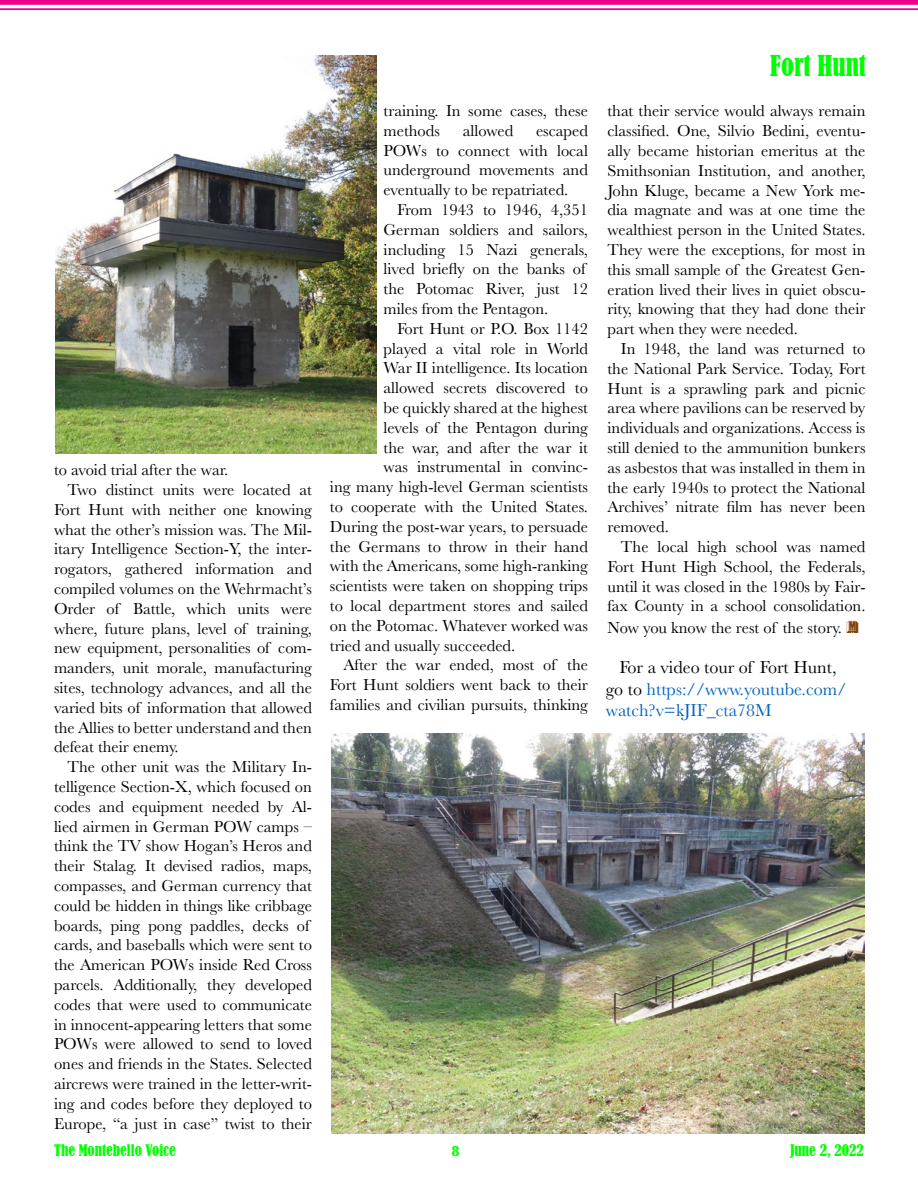
<style>
.page{position:relative;width:918px;height:1188px;background:#fff}
.page>*{position:absolute;margin:0;border:0;box-sizing:border-box;transform-origin:0 0}
.t1{font:condensed 27px "Bernard";color:#0f0}
.t2{font:18px/21.6px "Baskerville";color:#0563c1}
.t3{font:16.5px/19.8px "Baskerville";color:#000;text-align:justify}
.t4{font:condensed 15px "Bernard";color:#0f0}
.t5{font:700 15px "Baskerville";color:#0f0}
.s1{font-family:"Buxom D";font-size:18px;color:#804000}
.s2{color:#000}
</style>
<div class="page">
<div style="left:0;top:0;width:918px;height:5px;background:#ec008c"></div>
<hr style="left:0;top:8px;width:918px;height:2px;background:#ec008c">
<img style="left:55px;top:56px;width:322px;height:398px">
<img style="left:332px;top:734px;width:532px;height:399px">
<p class="t3" style="left:54px;top:460px;width:176px">to avoid trial after the war.</p>
<p class="t3" style="left:67px;top:480px;width:246px">Two distinct units were located at</p>
<p class="t3" style="left:54px;top:500px;width:260px">Fort Hunt with neither one knowing</p>
<p class="t3" style="left:54px;top:520px;width:260px">what the other’s mission was. The Mil-</p>
<p class="t3" style="left:54px;top:539px;width:260px">itary Intelligence Section-Y, the inter-</p>
<p class="t3" style="left:54px;top:559px;width:260px">rogators, gathered information and</p>
<p class="t3" style="left:54px;top:579px;width:259px">compiled volumes on the Wehrmacht’s</p>
<p class="t3" style="left:54px;top:599px;width:260px">Order of Battle, which units were</p>
<p class="t3" style="left:54px;top:619px;width:259px">where, future plans, level of training,</p>
<p class="t3" style="left:54px;top:638px;width:259px">new equipment, personalities of com-</p>
<p class="t3" style="left:54px;top:658px;width:260px">manders, unit morale, manufacturing</p>
<p class="t3" style="left:54px;top:678px;width:260px">sites, technology advances, and all the</p>
<p class="t3" style="left:54px;top:698px;width:260px">varied bits of information that allowed</p>
<p class="t3" style="left:54px;top:718px;width:260px">the Allies to better understand and then</p>
<p class="t3" style="left:54px;top:737px;width:126px">defeat their enemy.</p>
<p class="t3" style="left:67px;top:757px;width:246px">The other unit was the Military In-</p>
<p class="t3" style="left:54px;top:777px;width:260px">telligence Section-X, which focused on</p>
<p class="t3" style="left:54px;top:797px;width:259px">codes and equipment needed by Al-</p>
<p class="t3" style="left:54px;top:817px;width:259px">lied airmen in German POW camps –</p>
<p class="t3" style="left:54px;top:836px;width:260px">think the TV show Hogan’s Heros and</p>
<p class="t3" style="left:54px;top:856px;width:259px">their Stalag. It devised radios, maps,</p>
<p class="t3" style="left:54px;top:876px;width:260px">compasses, and German currency that</p>
<p class="t3" style="left:54px;top:896px;width:260px">could be hidden in things like cribbage</p>
<p class="t3" style="left:54px;top:916px;width:257px">boards, ping pong paddles, decks of</p>
<p class="t3" style="left:54px;top:935px;width:260px">cards, and baseballs which were sent to</p>
<p class="t3" style="left:54px;top:955px;width:259px">the American POWs inside Red Cross</p>
<p class="t3" style="left:54px;top:975px;width:260px">parcels. Additionally, they developed</p>
<p class="t3" style="left:54px;top:995px;width:260px">codes that were used to communicate</p>
<p class="t3" style="left:54px;top:1015px;width:259px">in innocent-appearing letters that some</p>
<p class="t3" style="left:54px;top:1034px;width:260px">POWs were allowed to send to loved</p>
<p class="t3" style="left:54px;top:1054px;width:260px">ones and friends in the States. Selected</p>
<p class="t3" style="left:54px;top:1074px;width:260px">aircrews were trained in the letter-writ-</p>
<p class="t3" style="left:54px;top:1094px;width:260px">ing and codes before they deployed to</p>
<p class="t3" style="left:54px;top:1114px;width:259px">Europe, “a just in case” twist to their</p>
<p class="t3" style="left:384px;top:101px;width:206px">training. In some cases, these methods</p>
<p class="t3" style="left:384px;top:121px;width:206px;text-indent:153px">escaped POWs to connect with local underground movements and eventually to be repatriated.</p>
<p class="t3" style="left:384px;top:200px;width:206px;text-align:left;text-indent:13px">From 1943 to 1946, 4,351<br>German soldiers and sailors, including 15 Nazi generals, lived briefly on the banks of the Potomac River, just 12 miles from the Pentagon.</p>
<p class="t3" style="left:397px;top:319px;width:192px">Fort Hunt or P.O. Box 1142</p>
<p class="t3" style="left:384px;top:339px;width:206px">played a vital role in World</p>
<p class="t3" style="left:384px;top:358px;width:206px">War II intelligence. Its location</p>
<p class="t3" style="left:384px;top:378px;width:206px">allowed secrets discovered to</p>
<p class="t3" style="left:384px;top:398px;width:206px">be quickly shared at the highest</p>
<p class="t3" style="left:384px;top:418px;width:206px">levels of the Pentagon during</p>
<p class="t3" style="left:384px;top:438px;width:206px">the war, and after the war it</p>
<p class="t3" style="left:384px;top:457px;width:206px">was instrumental in convinc-</p>
<p class="t3" style="left:330px;top:477px;width:259px">ing many high-level German scientists</p>
<p class="t3" style="left:330px;top:497px;width:260px">to cooperate with the United States.</p>
<p class="t3" style="left:330px;top:517px;width:260px">During the post-war years, to persuade</p>
<p class="t3" style="left:330px;top:537px;width:259px">the Germans to throw in their hand</p>
<p class="t3" style="left:330px;top:556px;width:260px">with the Americans, some high-ranking</p>
<p class="t3" style="left:330px;top:576px;width:259px">scientists were taken on shopping trips</p>
<p class="t3" style="left:330px;top:596px;width:260px">to local department stores and sailed</p>
<p class="t3" style="left:330px;top:616px;width:259px">on the Potomac. Whatever worked was</p>
<p class="t3" style="left:330px;top:636px;width:187px">tried and usually succeeded.</p>
<p class="t3" style="left:343px;top:655px;width:246px">After the war ended, most of the</p>
<p class="t3" style="left:330px;top:675px;width:260px">Fort Hunt soldiers went back to their</p>
<p class="t3" style="left:330px;top:695px;width:259px">families and civilian pursuits, thinking</p>
<p class="t3" style="left:463px;top:121px;width:52px">allowed</p>
<h1 class="t1" style="left:770px;top:50px;width:98px">Fort Hunt</h1>
<p class="t3" style="left:607px;top:101px;width:260px">that their service would always remain classified. One, Silvio Bedini, eventu&shy;ally became historian emeritus at the Smithsonian Institution, and another, John Kluge, became a New York me&shy;dia magnate and was at one time the wealthiest person in the United States.<br>They were the exceptions, for most in this small sample of the Greatest Gen&shy;eration lived their lives in quiet obscu&shy;rity, knowing that they had done their part when they were needed.</p>
<p class="t3" style="left:607px;top:339px;width:260px;text-indent:13px">In 1948, the land was returned to the National Park Service. Today, Fort Hunt is a sprawling park and picnic area where pavilions can be reserved by individuals and organizations. Access is still denied to the ammunition bunkers as asbestos that was installed in them in the early 1940s to protect the National Archives’ nitrate film has never been removed.</p>
<p class="t3" style="left:607px;top:537px;width:260px;text-indent:13px">The local high school was named Fort Hunt High School, the Federals, until it was closed in the 1980s by Fair&shy;fax County in a school consolidation.</p>
<p class="t3" style="left:607px;top:618px;width:253px">Now you know the rest of the story. <span class="s1">M</span></p>
<p class="t2" style="left:606px;top:657px;width:242px;text-indent:14px"><span class="s2">For a video tour of Fort Hunt, go to</span> https://www.youtube.com/ watch?v=kJIF_cta78M</p>
<p class="t4" style="left:54px;top:1141px;width:123px">The Montebello Voice</p>
<p class="t5" style="left:452px;top:1140px;width:10px">8</p>
<p class="t4" style="left:790px;top:1141px;width:75px">June 2, 2022</p>
</div>
